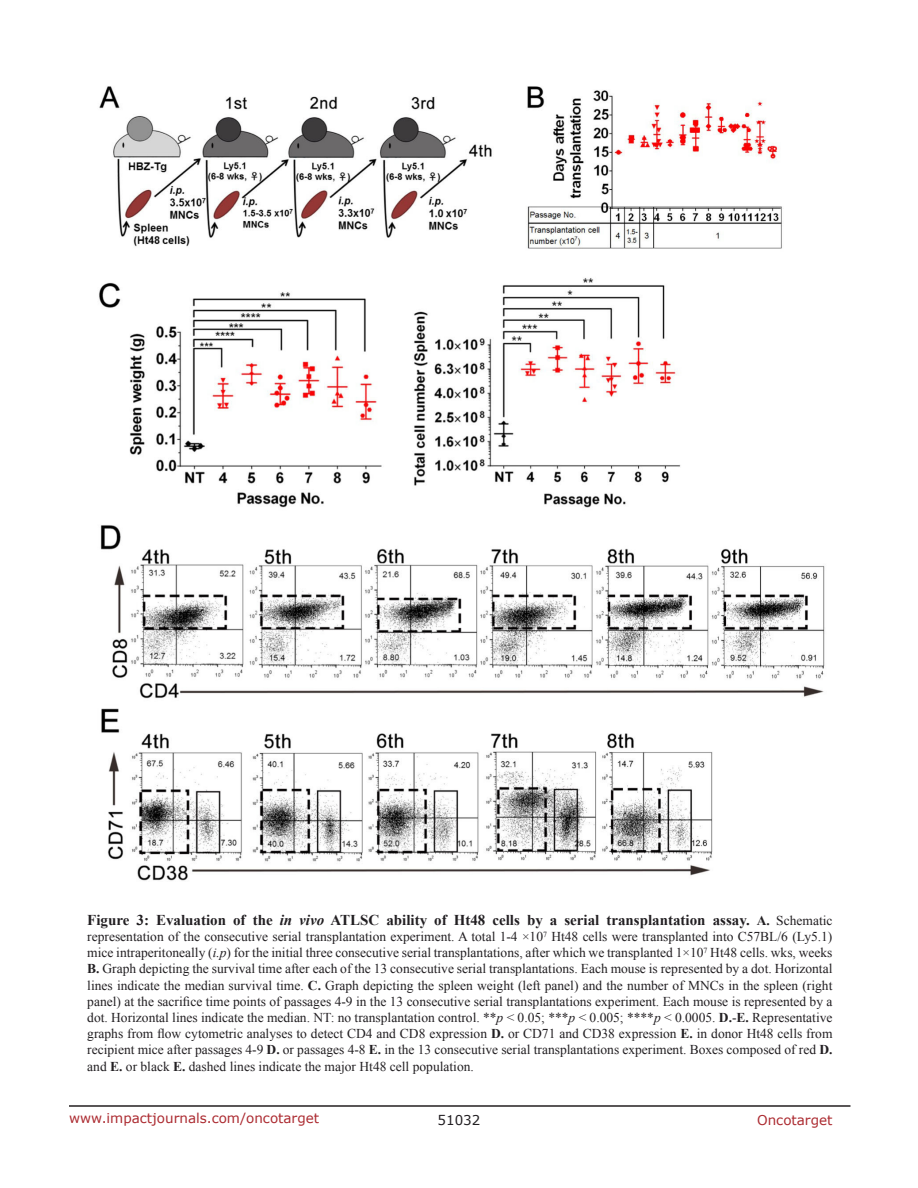
<style>
.page{position:relative;width:918px;height:1188px;background:#fff}
.page>*{position:absolute;margin:0;border:0;box-sizing:border-box;transform-origin:0 0}
.t1{font:700 15px "Times New Roman";color:#221f22}
.t2{font:13.5px/16.2px "Times New Roman";color:#221f22;text-align:justify}
.t3{font:13.5px "Verdana";color:#ac2b31}
.t4{font:13.5px "Verdana";color:#221f22}
.s1{font-style:italic}
.s2{font-size:13.5px}
.s3{font-weight:400;font-size:13.5px}
.s4{font-weight:700}
</style>
<div class="page">
<hr style="left:69px;top:1105px;width:781px;height:2px;background:#231f20">
<img style="left:99px;top:86px;width:726px;height:795px">
<p class="t1" style="left:87px;top:909px;width:264px">Figure 3: Evaluation of the <span class="s1">in vivo</span> ATLSC</p>
<p class="t1" style="left:386px;top:909px;width:448px">ability of Ht48 cells by a serial transplantation assay. <span class="s2">A.</span> <span class="s3">Schematic</span></p>
<p class="t2" style="left:87px;top:928px;width:747px">representation of the consecutive serial transplantation experiment. A total 1-4 ×10<sup>7</sup> Ht48 cells were transplanted into C57BL/6 (Ly5.1) mice intraperitoneally (<span class="s1">i.p</span>) for the initial three consecutive serial transplantations, after which we transplanted 1×10<sup>7</sup> Ht48 cells. wks, weeks <span class="s4">B.</span> Graph depicting the survival time after each of the 13 consecutive serial transplantations. Each mouse is represented by a dot. Horizontal lines indicate the median survival time. <span class="s4">C.</span> Graph depicting the spleen weight (left panel) and the number of MNCs in the spleen (right panel) at the sacrifice time points of passages 4-9 in the 13 consecutive serial transplantations experiment. Each mouse is represented by a dot. Horizontal lines indicate the median. NT: no transplantation control. **<span class="s1">p</span> &lt; 0.05; ***<span class="s1">p</span> &lt; 0.005; ****<span class="s1">p</span> &lt; 0.0005. <span class="s4">D.</span>-<span class="s4">E.</span> Representative graphs from flow cytometric analyses to detect CD4 and CD8 expression <span class="s4">D.</span> or CD71 and CD38 expression <span class="s4">E.</span> in donor Ht48 cells from recipient mice after passages 4-9 <span class="s4">D.</span> or passages 4-8 <span class="s4">E.</span> in the 13 consecutive serial transplantations experiment. Boxes composed of red <span class="s4">D. </span>and <span class="s4">E.</span> or black <span class="s4">E.</span> dashed lines indicate the major Ht48 cell population.</p>
<p class="t3" style="left:69px;top:1109px;width:252px">www.impactjournals.com/oncotarget</p>
<p class="t4" style="left:438px;top:1111px;width:44px">51032</p>
<p class="t3" style="left:757px;top:1111px;width:77px">Oncotarget</p>
</div>
